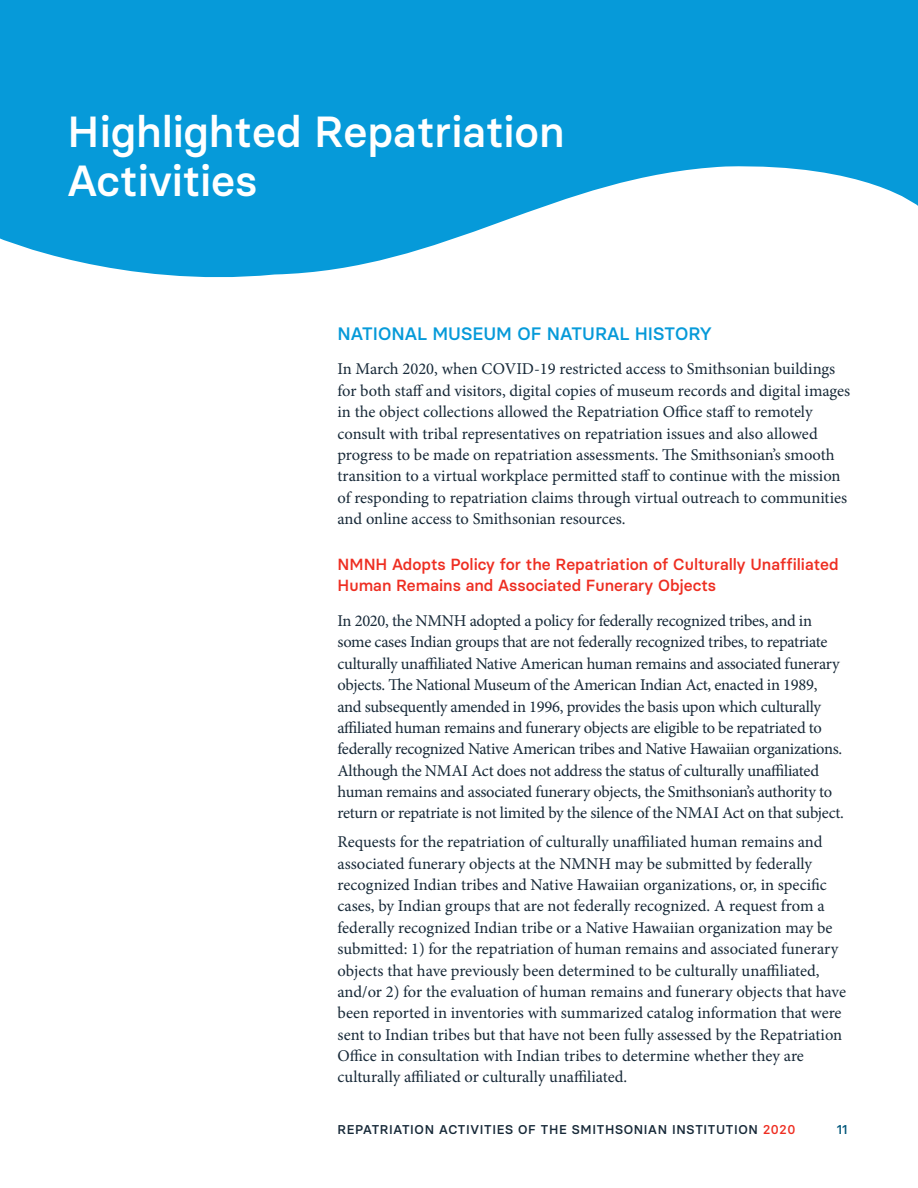
<style>
.page{position:relative;width:918px;height:1188px;background:#fff}
.page>*{position:absolute;margin:0;border:0;box-sizing:border-box;transform-origin:0 0}
.Head_1{font:500 43.5px/49.5px "Basier Circle";color:#fff}
.subhead_repat_report{font:500 18px "Basier Circle";color:#069ad9}
.body_text_repat_repo{font:16.5px/21.3px "Minion Pro";letter-spacing:-.01em;color:#172938}
.subhead_2{font:500 16.2px/21.3px "Basier Circle";color:#ee2e22}
.t1{font:500 12.75px "Basier Circle";letter-spacing:.05em;color:#172938}
.t2{font:500 12.75px "Basier Circle";color:#00567a}
.s1{color:#ee2e22}
</style>
<div class="page">
<svg style="left:0;top:0;width:918px;height:278px;fill:#069ad9"></svg>
<p class="Head_1" style="left:68px;top:106px;width:499px">Highlighted Repatriation<br>Activities</p>
<p class="subhead_repat_report" style="left:338px;top:322px;width:376px">NATIONAL MUSEUM OF NATURAL HISTORY</p>
<p class="body_text_repat_repo" style="left:338px;top:359px;width:514px">In March 2020, when COVID-19 restricted access to Smithsonian buildings for both staff and visitors, digital copies of museum records and digital images in the object collections allowed the Repatriation Office staff to remotely consult with tribal representatives on repatriation issues and also allowed progress to be made on repatriation assessments. The Smithsonian’s smooth transition to a virtual workplace permitted staff to continue with the mission of responding to repatriation claims through virtual outreach to communities and online access to Smithsonian resources.</p>
<p class="subhead_2" style="left:338px;top:553px;width:503px">NMNH Adopts Policy for the Repatriation of Culturally Unaffiliated<br>Human Remains and Associated Funerary Objects</p>
<p class="body_text_repat_repo" style="left:338px;top:610px;width:508px">In 2020, the NMNH adopted a policy for federally recognized tribes, and in some cases Indian groups that are not federally recognized tribes, to repatriate culturally unaffiliated Native American human remains and associated funerary objects. The National Museum of the American Indian Act, enacted in 1989, and subsequently amended in 1996, provides the basis upon which culturally affiliated human remains and funerary objects are eligible to be repatriated to federally recognized Native American tribes and Native Hawaiian organizations.<br>Although the NMAI Act does not address the status of culturally unaffiliated human remains and associated funerary objects, the Smithsonian’s authority to return or repatriate is not limited by the silence of the NMAI Act on that subject.</p>
<p class="body_text_repat_repo" style="left:338px;top:831px;width:510px">Requests for the repatriation of culturally unaffiliated human remains and associated funerary objects at the NMNH may be submitted by federally recognized Indian tribes and Native Hawaiian organizations, or, in specific cases, by Indian groups that are not federally recognized. A request from a federally recognized Indian tribe or a Native Hawaiian organization may be submitted: 1) for the repatriation of human remains and associated funerary objects that have previously been determined to be culturally unaffiliated, and/or 2) for the evaluation of human remains and funerary objects that have been reported in inventories with summarized catalog information that were sent to Indian tribes but that have not been fully assessed by the Repatriation Office in consultation with Indian tribes to determine whether they are culturally affiliated or culturally unaffiliated.</p>
<p class="t1" style="left:338px;top:1122px;width:459px">REPATRIATION ACTIVITIES OF THE SMITHSONIAN INSTITUTION <span class="s1">2020</span></p>
<p class="t2" style="left:837px;top:1122px;width:12px">11</p>
</div>
